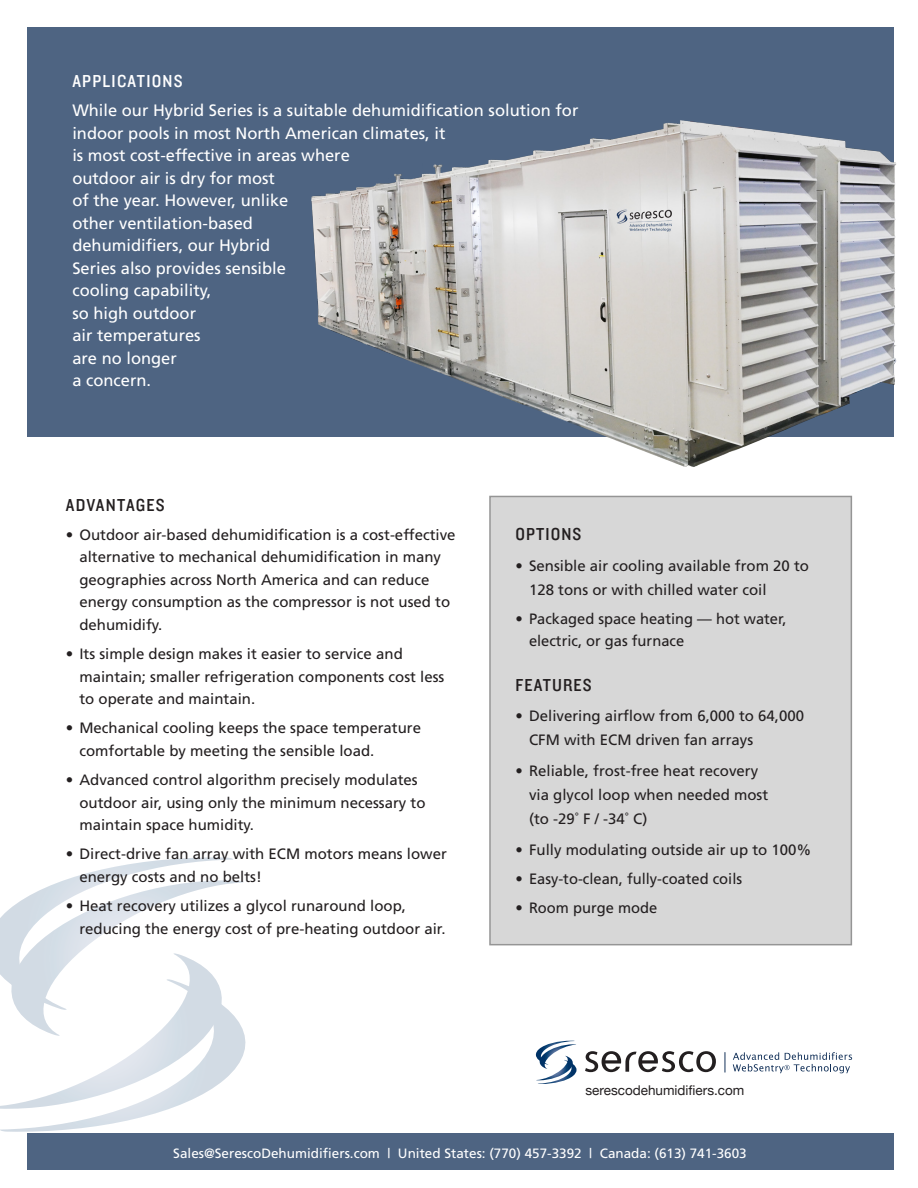
<style>
.page{position:relative;width:918px;height:1188px;background:#fff}
.page>*{position:absolute;margin:0;border:0;box-sizing:border-box;transform-origin:0 0}
.subhead{font:18px "Knockout HTF30 Junior Welterwt";letter-spacing:.06em;color:#231f20}
.subhead-2{font:18px "Knockout HTF30 Junior Welterwt";letter-spacing:.07em;color:#fff}
.Body_copy{font:16.5px/22.5px "Frutiger";color:#fff}
.bullets{font:15px/22.5px "Frutiger";color:#231f20}
.Body_copy-2{font:13.5px "Frutiger";color:#fff}
.Body_copy-3{font:13.5px "Helvetica Neue";color:#231f20}
</style>
<div class="page">
<svg style="left:0;top:857px;width:246px;height:275px"></svg>
<div style="left:27px;top:27px;width:866px;height:409px;background:#4e6482"></div>
<div style="left:27px;top:1133px;width:866px;height:37px;background:#4e6482"></div>
<svg style="left:585px;top:1051px;width:131px;height:21px"></svg>
<svg style="left:536px;top:1041px;width:41px;height:43px"></svg>
<svg style="left:733px;top:1052px;width:119px;height:21px"></svg>
<svg style="left:725px;top:1052px;width:1px;height:20px"></svg>
<div style="left:489px;top:496px;width:363px;height:449px;background:#d7d7d7;border:2px solid #959595"></div>
<img style="left:308px;top:113px;width:589px;height:354px">
<p class="subhead-2" style="left:72px;top:72px;width:112px">APPLICATIONS</p>
<p class="Body_copy" style="left:72px;top:99px;width:508px">While our Hybrid Series is a suitable dehumidification solution for indoor pools in most North American climates, it<br>is most cost-effective in areas where<br>outdoor air is dry for most<br>of the year. However, unlike<br>other ventilation-based<br>dehumidifiers, our Hybrid<br>Series also provides sensible<br>cooling capability,<br>so high outdoor<br>air temperatures<br>are no longer<br>a concern.</p>
<p class="subhead" style="left:66px;top:495px;width:100px">ADVANTAGES</p>
<p class="bullets" style="left:79px;top:523px;width:378px;text-indent:-14px">• Outdoor air-based dehumidification is a cost-effective alternative to mechanical dehumidification in many geographies across North America and can reduce energy consumption as the compressor is not used to dehumidify.</p>
<p class="bullets" style="left:79px;top:642px;width:367px;text-indent:-14px">• Its simple design makes it easier to service and maintain; smaller refrigeration components cost less to operate and maintain.</p>
<p class="bullets" style="left:79px;top:717px;width:343px;text-indent:-14px">• Mechanical cooling keeps the space temperature comfortable by meeting the sensible load.</p>
<p class="bullets" style="left:79px;top:768px;width:348px;text-indent:-14px">• Advanced control algorithm precisely modulates outdoor air, using only the minimum necessary to maintain space humidity.</p>
<p class="bullets" style="left:79px;top:843px;width:369px;text-indent:-14px">• Direct-drive fan array with ECM motors means lower energy costs and no belts!</p>
<p class="bullets" style="left:79px;top:894px;width:368px;text-indent:-14px">• Heat recovery utilizes a glycol runaround loop, reducing the energy cost of pre-heating outdoor air.</p>
<p class="subhead" style="left:516px;top:524px;width:67px">OPTIONS</p>
<p class="bullets" style="left:529px;top:553px;width:282px;line-height:24px;text-indent:-14px">• Sensible air cooling available from 20 to<br>128 tons or with chilled water coil</p>
<p class="bullets" style="left:529px;top:607px;width:259px;text-indent:-14px">• Packaged space heating — hot water, electric, or gas furnace</p>
<p class="subhead" style="left:516px;top:675px;width:78px">FEATURES</p>
<p class="bullets" style="left:529px;top:704px;width:277px;line-height:24px;text-indent:-14px">• Delivering airflow from 6,000 to 64,000<br>CFM with ECM driven fan arrays</p>
<p class="bullets" style="left:529px;top:759px;width:241px;line-height:24px;text-indent:-14px">• Reliable, frost-free heat recovery via glycol loop when needed most (to -29˚ F / -34˚ C)</p>
<p class="bullets" style="left:516px;top:838px;width:298px">• Fully modulating outside air up to 100%</p>
<p class="bullets" style="left:516px;top:867px;width:228px">• Easy-to-clean, fully-coated coils</p>
<p class="bullets" style="left:516px;top:897px;width:143px">• Room purge mode</p>
<p class="Body_copy-3" style="left:586px;top:1082px;width:160px">serescodehumidifiers.com</p>
<p class="Body_copy-2" style="left:173px;top:1145px;width:575px">Sales@SerescoDehumidifiers.com | United States: (770) 457-3392 | Canada: (613) 741-3603</p>
</div>
